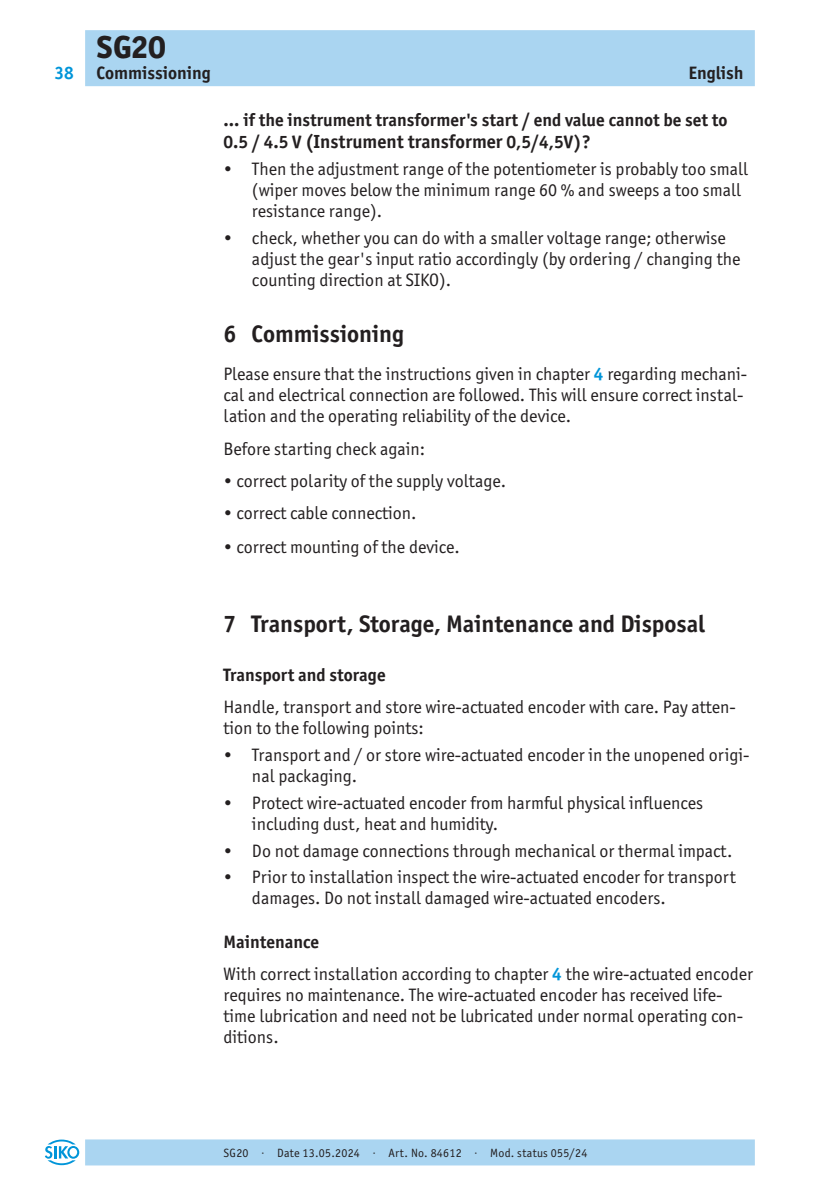
<style>
.page{position:relative;width:840px;height:1191px;background:#fff}
.page>*{position:absolute;margin:0;border:0;box-sizing:border-box;transform-origin:0 0}
.t1{font:800 32px "Officina Sans ITC Pro";color:#231f20}
.t2{font:700 24px "Officina Sans ITC Pro";color:#231f20}
._02__Ueberschrift{font:700 19px "Officina Sans ITC Pro";color:#231f20}
._03__Fliesstext{font:18px/21px "Officina Sans ITC Pro";color:#231f20}
._02__Ueberschrift-2{font:700 18px "Officina Sans ITC Pro";color:#231f20}
.t3{font:700 18px "Officina Sans ITC Pro";color:#0095d9}
.t4{font:12px "Officina Sans ITC Pro";letter-spacing:.02em;color:#231f20}
.s1{font-size:18px}
.s2{font-weight:700;color:#0095d9}
</style>
<div class="page">
<div style="left:85px;top:30px;width:669px;height:56px;background:#aad5f1"></div>
<div style="left:85px;top:1139px;width:669px;height:26px;background:#aad5f1"></div>
<svg style="left:45px;top:1139px;width:34px;height:26px"></svg>
<p class="t3" style="left:54px;top:62px;width:21px">38</p>
<h1 class="t1" style="left:96px;top:26px;width:71px">SG20</h1>
<p class="_02__Ueberschrift-2" style="left:96px;top:62px;width:116px">Commissioning</p>
<p class="_02__Ueberschrift-2" style="left:688px;top:62px;width:57px">English</p>
<p class="_02__Ueberschrift-2" style="left:223px;top:109px;width:505px">... if the instrument transformer's start / end value cannot be set to</p>
<p class="_02__Ueberschrift" style="left:223px;top:130px;width:368px"><span class="s1">0.5 / 4.5 V</span> (Instrument transformer <span class="s1">0,5/4,5V)?</span></p>
<p class="_03__Fliesstext" style="left:252px;top:158px;width:497px;text-indent:-28px">• Then the adjustment range of the potentiometer is probably too small (wiper moves below the minimum range 60 % and sweeps a too small resistance range).</p>
<p class="_03__Fliesstext" style="left:252px;top:227px;width:490px;text-indent:-28px">• check, whether you can do with a smaller voltage range; otherwise adjust the gear's input ratio accordingly (by ordering / changing the counting direction at SIKO).</p>
<p class="t2" style="left:223px;top:319px;width:182px">6 Commissioning</p>
<p class="_03__Fliesstext" style="left:223px;top:363px;width:525px">Please ensure that the instructions given in chapter <span class="s2">4</span> regarding mechani&shy;cal and electrical connection are followed. This will ensure correct instal&shy;lation and the operating reliability of the device.</p>
<p class="_03__Fliesstext" style="left:223px;top:438px;width:203px">Before starting check again:</p>
<p class="_03__Fliesstext" style="left:223px;top:470px;width:284px">• correct polarity of the supply voltage.</p>
<p class="_03__Fliesstext" style="left:223px;top:502px;width:194px">• correct cable connection.</p>
<p class="_03__Fliesstext" style="left:223px;top:536px;width:238px">• correct mounting of the device.</p>
<p class="t2" style="left:223px;top:608px;width:482px">7 Transport, Storage, Maintenance and Disposal</p>
<p class="_02__Ueberschrift-2" style="left:223px;top:664px;width:163px">Transport and storage</p>
<p class="_03__Fliesstext" style="left:223px;top:697px;width:513px">Handle, transport and store wire-actuated encoder with care. Pay atten&shy;tion to the following points:</p>
<p class="_03__Fliesstext" style="left:252px;top:744px;width:498px;text-indent:-28px">• Transport and / or store wire-actuated encoder in the unopened origi&shy;nal packaging.</p>
<p class="_03__Fliesstext" style="left:252px;top:792px;width:452px;text-indent:-28px">• Protect wire-actuated encoder from harmful physical influences including dust, heat and humidity.</p>
<p class="_03__Fliesstext" style="left:223px;top:840px;width:510px">• Do not damage connections through mechanical or thermal impact.</p>
<p class="_03__Fliesstext" style="left:252px;top:866px;width:485px;text-indent:-28px">• Prior to installation inspect the wire-actuated encoder for transport damages. Do not install damaged wire-actuated encoders.</p>
<p class="_02__Ueberschrift-2" style="left:223px;top:930px;width:97px">Maintenance</p>
<p class="_03__Fliesstext" style="left:223px;top:963px;width:530px">With correct installation according to chapter <span class="s2">4</span> the wire-actuated encoder requires no maintenance. The wire-actuated encoder has received life&shy;time lubrication and need not be lubricated under normal operating con&shy;ditions.</p>
<p class="t4" style="left:223px;top:1145px;width:365px">SG20 · Date 13.05.2024 · Art. No. 84612 · Mod. status 055/24</p>
</div>
